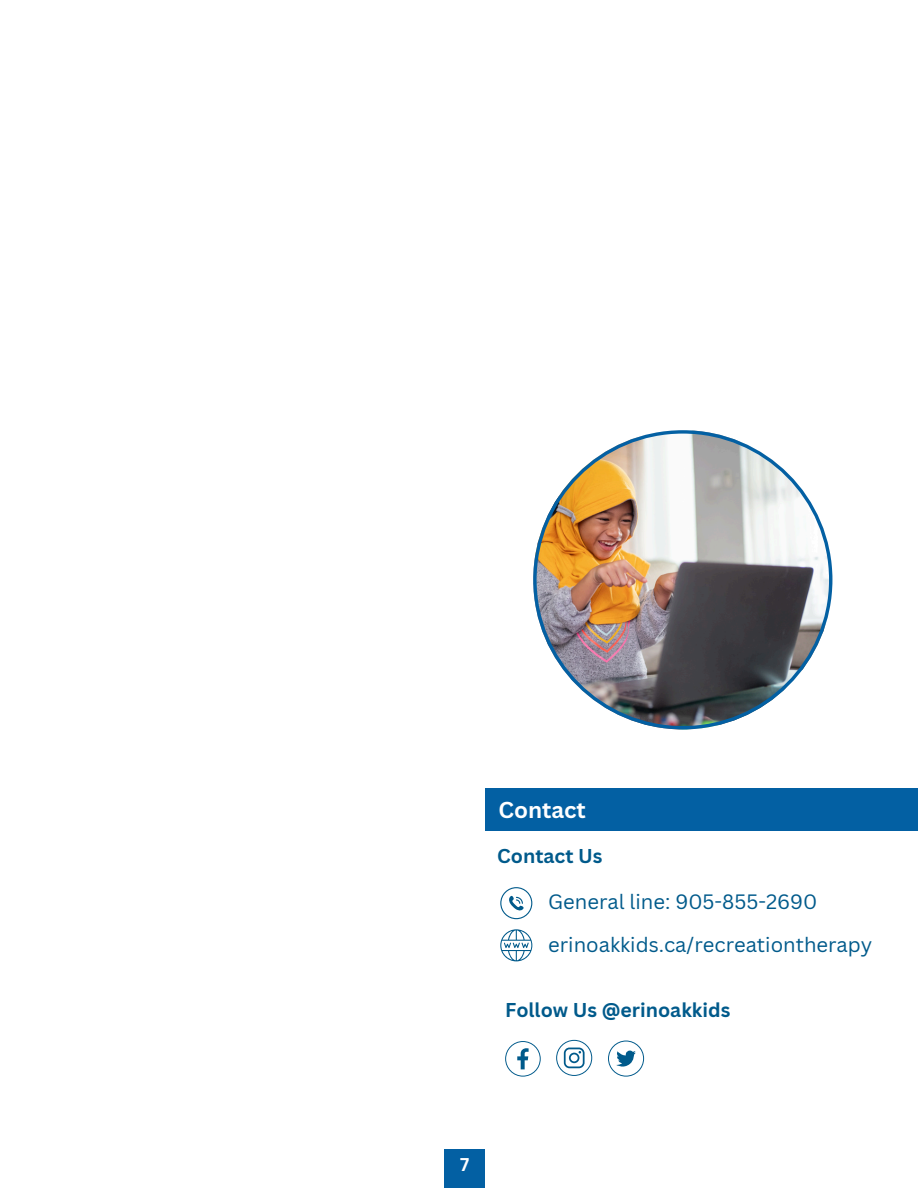
<style>
.page{position:relative;width:918px;height:1188px;background:#fff}
.page>*{position:absolute;margin:0;border:0;box-sizing:border-box;transform-origin:0 0}
.t1{font:700 22.35px "Canva Sans";color:#fff}
.t2{font:20.25px "Canva Sans";color:#005a8b}
.t3{font:700 19.5px "Canva Sans";color:#005a8b}
.t4{font:700 18px "Canva Sans";color:#fff}
</style>
<div class="page">
<img style="left:533px;top:430px;width:299px;height:299px">
<div style="left:445px;top:1150px;width:40px;height:38px;background:#0360a3"></div>
<svg style="left:608px;top:1041px;width:36px;height:36px"></svg>
<svg style="left:556px;top:1040px;width:36px;height:36px"></svg>
<svg style="left:505px;top:1041px;width:36px;height:36px"></svg>
<svg style="left:500px;top:929px;width:32px;height:32px"></svg>
<svg style="left:500px;top:887px;width:32px;height:32px"></svg>
<div style="left:485px;top:788px;width:433px;height:42px;background:#0360a3"></div>
<p class="t1" style="left:498px;top:794px;width:89px">Contact</p>
<h1 class="t3" style="left:497px;top:842px;width:107px">Contact Us</h1>
<p class="t2" style="left:548px;top:888px;width:271px">General line: 905-855-2690</p>
<h2 class="t2" style="left:548px;top:930px;width:326px">erinoakkids.ca/recreationtherapy</h2>
<p class="t3" style="left:505px;top:996px;width:227px">Follow Us @erinoakkids</p>
<p class="t4" style="left:460px;top:1151px;width:11px">7</p>
</div>
